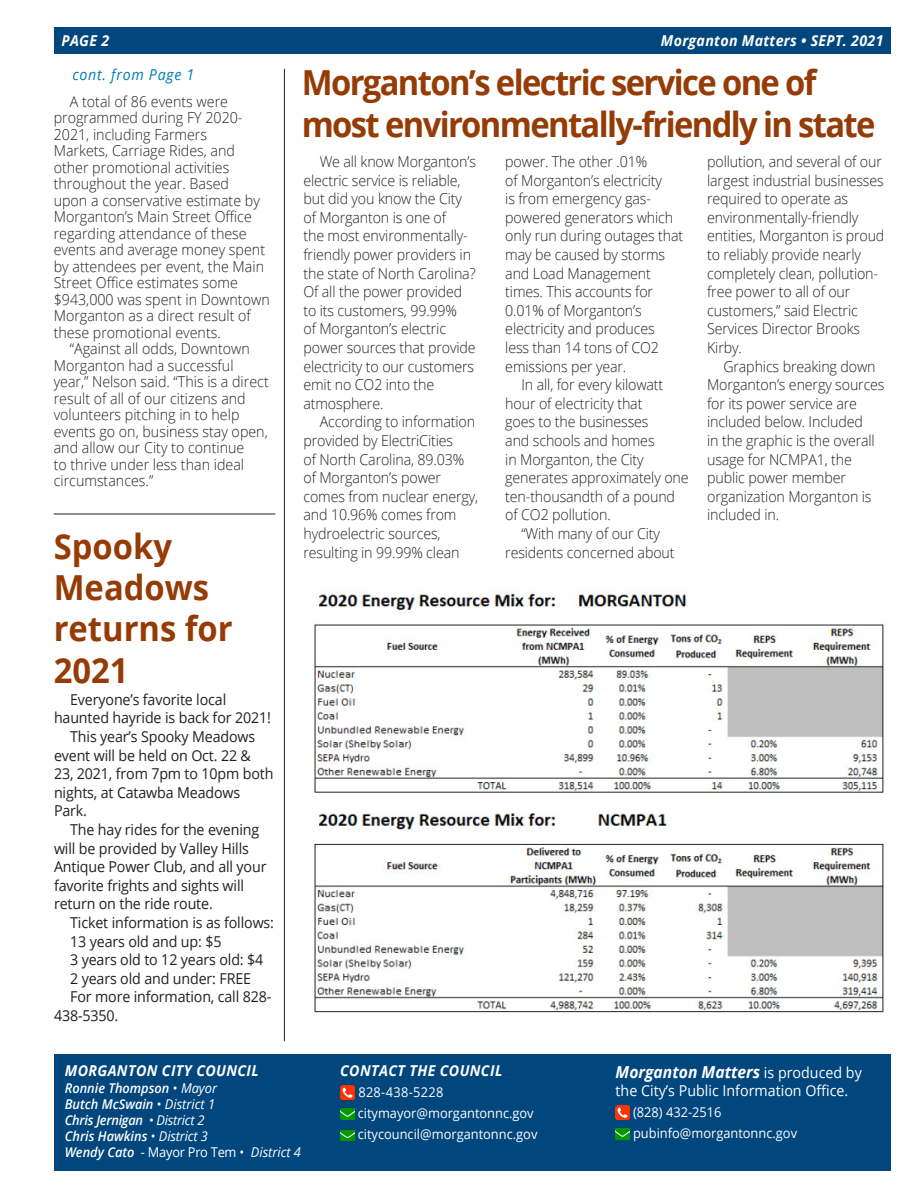
<style>
.page{position:relative;width:918px;height:1188px;background:#fff}
.page>*{position:absolute;margin:0;border:0;box-sizing:border-box;transform-origin:0 0}
.headline{font:700 34.5px/41.4px "Open Sans";letter-spacing:-.05em;color:#953b06;scale:.95 1}
.headline-2{font:700 34.5px/41.4px "Open Sans";color:#953b06;scale:.95 1}
.t1{font:italic 700 16.5px "Open Sans";color:#fff;scale:.95 1}
.body_copy{font:300 15px/18.6px "Open Sans";letter-spacing:-.01em;color:#231f20;scale:.95 1}
.body_copy-2{font:15px/18.6px "Open Sans";letter-spacing:-.01em;color:#231f20;scale:.95 1}
.t2{font:italic 700 15px "Open Sans";letter-spacing:.025em;color:#fff;scale:.95 1}
.t3{font:15px "Open Sans";color:#fff;scale:.95 1}
.t4{font:italic 15px "Open Sans";letter-spacing:.05em;color:#007cb6;scale:.95 1}
.t5{font:13.5px/21px "Open Sans";color:#fff;scale:.95 1}
.t6{font:italic 600 13.5px/16.2px "Open Sans";color:#fff;scale:.95 1}
.t7{font:13.5px "Open Sans";letter-spacing:-.02em;color:#fff;scale:.95 1}
.s1{font-weight:400;font-style:normal}
.s2{font-weight:400}
.s3{font-weight:600;font-style:italic}
.s4{font-style:italic}
.s5{font-weight:400;font-style:normal;font-size:15px}
</style>
<div class="page">
<div style="left:54px;top:27px;width:837px;height:27px;background:#01467d"></div>
<div style="left:54px;top:1054px;width:837px;height:116px;background:#01467d"></div>
<img style="left:340px;top:1086px;width:14px;height:14px">
<img style="left:340px;top:1107px;width:14px;height:13px">
<img style="left:340px;top:1129px;width:14px;height:12px">
<img style="left:616px;top:1105px;width:14px;height:15px">
<img style="left:616px;top:1127px;width:14px;height:12px">
<hr style="left:284px;top:69px;width:1px;height:972px;background:#231f20">
<hr style="left:54px;top:514px;width:221px;height:1px;background:#231f20">
<img style="left:314px;top:593px;width:570px;height:420px">
<p class="t2" style="left:62px;top:30px;width:52px">PAGE 2</p>
<p class="t2" style="left:661px;top:30px;width:236px">Morganton Matters • SEPT. 2021</p>
<p class="t4" style="left:72px;top:65px;width:130px">cont. from Page 1</p>
<p class="body_copy" style="left:54px;top:92px;width:229px;line-height:16.5px;text-indent:16px">A total of 86 events were programmed during FY 2020-<br>2021, including Farmers<br>Markets, Carriage Rides, and other promotional activities throughout the year. Based<br>upon a conservative estimate by<br>Morganton’s Main Street Office regarding attendance of these events and average money spent by attendees per event, the Main<br>Street Office estimates some $943,000 was spent in Downtown<br>Morganton as a direct result of these promotional events.</p>
<p class="body_copy" style="left:54px;top:340px;width:228px;line-height:16.5px;text-indent:16px">“Against all odds, Downtown<br>Morganton had a successful year,” Nelson said. “This is a direct result of all of our citizens and volunteers pitching in to help events go on, business stay open, and allow our City to continue<br>to thrive under less than ideal circumstances.”</p>
<p class="headline-2" style="left:54px;top:525px;width:190px">Spooky<br>Meadows returns for<br>2021</p>
<p class="body_copy-2" style="left:54px;top:690px;width:230px;text-indent:16px">Everyone’s favorite local haunted hayride is back for 2021!</p>
<p class="body_copy-2" style="left:54px;top:727px;width:233px;text-indent:16px">This year’s Spooky Meadows event will be held on Oct. 22 &amp;<br>23, 2021, from 7pm to 10pm both nights, at Catawba Meadows<br>Park.</p>
<p class="body_copy-2" style="left:54px;top:820px;width:225px;text-indent:16px">The hay rides for the evening will be provided by Valley Hills<br>Antique Power Club, and all your favorite frights and sights will return on the ride route.</p>
<p class="body_copy-2" style="left:70px;top:913px;width:216px">Ticket information is as follows:</p>
<p class="body_copy-2" style="left:70px;top:932px;width:161px">13 years old and up: $5</p>
<p class="body_copy-2" style="left:70px;top:950px;width:205px">3 years old to 12 years old: $4</p>
<p class="body_copy-2" style="left:70px;top:969px;width:192px">2 years old and under: FREE</p>
<p class="body_copy-2" style="left:54px;top:987px;width:230px;text-indent:16px">For more information, call 828-<br>438-5350.</p>
<p class="headline" style="left:302px;top:61px;width:605px">Morganton’s electric service one of most environmentally-friendly in state</p>
<p class="body_copy" style="left:303px;top:152px;width:183px;text-indent:16px">We all know Morganton’s electric service is reliable, but did you know the City of Morganton is one of<br>the most environmentally&shy;friendly power providers in the state of North Carolina?<br>Of all the power provided to its customers, 99.99%<br>of Morganton’s electric power sources that provide electricity to our customers emit no CO2 into the atmosphere.</p>
<p class="body_copy" style="left:303px;top:412px;width:186px;text-indent:16px">According to information provided by ElectriCities<br>of North Carolina, 89.03% of Morganton’s power comes from nuclear energy, and 10.96% comes from hydroelectric sources, resulting in 99.99% clean</p>
<p class="body_copy" style="left:505px;top:152px;width:189px">power. The other .01%<br>of Morganton’s electricity<br>is from emergency gas&shy;powered generators which only run during outages that may be caused by storms and Load Management times. This accounts for<br>0.01% of Morganton’s electricity and produces<br>less than 14 tons of CO2 emissions per year.</p>
<p class="body_copy" style="left:505px;top:375px;width:194px;text-indent:16px">In all, for every kilowatt hour of electricity that<br>goes to the businesses<br>and schools and homes<br>in Morganton, the City generates approximately one ten-thousandth of a pound of CO2 pollution.</p>
<p class="body_copy" style="left:505px;top:524px;width:180px;text-align:center">“With many of our City residents concerned about</p>
<p class="body_copy" style="left:707px;top:152px;width:188px">pollution, and several of our largest industrial businesses required to operate as environmentally-friendly entities, Morganton is proud to reliably provide nearly completely clean, pollution&shy;free power to all of our customers,” said Electric<br>Services Director Brooks<br>Kirby.</p>
<p class="body_copy" style="left:707px;top:356px;width:188px;text-indent:16px">Graphics breaking down<br>Morganton’s energy sources for its power service are included below. Included<br>in the graphic is the overall usage for NCMPA1, the public power member organization Morganton is included in.</p>
<p class="t2" style="left:65px;top:1060px;width:206px">MORGANTON CITY COUNCIL</p>
<p class="t6" style="left:65px;top:1079px;width:162px">Ronnie Thompson <span class="s1">•</span> <span class="s2">Mayor<br></span>Butch McSwain <span class="s1">•</span> <span class="s2">District 1<br></span>Chris Jernigan <span class="s1">•</span> <span class="s2">District 2<br></span>Chris Hawkins <span class="s1">•</span> <span class="s2">District 3</span></p>
<p class="t7" style="left:65px;top:1143px;width:250px"><span class="s3">Wendy Cato</span> - Mayor Pro Tem • <span class="s4">District 4</span></p>
<p class="t2" style="left:340px;top:1060px;width:172px">CONTACT THE COUNCIL</p>
<p class="t5" style="left:358px;top:1082px;width:191px">828-438-5228 citymayor@morgantonnc.gov citycouncil@morgantonnc.gov</p>
<p class="t1" style="left:616px;top:1060px;width:261px">Morganton Matters <span class="s5">is produced by</span></p>
<p class="t3" style="left:616px;top:1080px;width:247px">the City’s Public Information Office.</p>
<p class="t5" style="left:633px;top:1101px;width:174px">(828) 432-2516 pubinfo@morgantonnc.gov</p>
</div>
